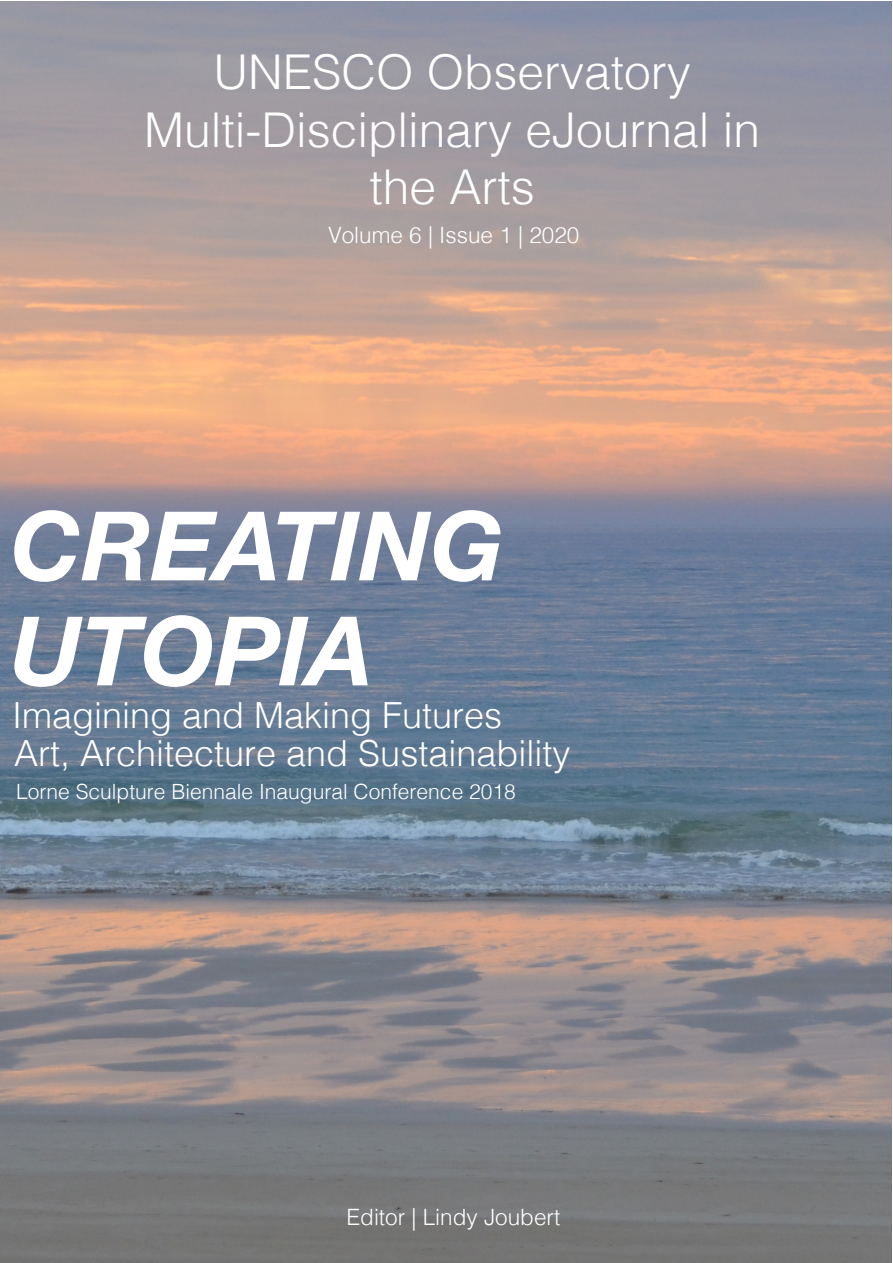
<style>
.page{position:relative;width:893px;height:1263px;background:#fff}
.page>*{position:absolute;margin:0;border:0;box-sizing:border-box;transform-origin:0 0}
.t1{font:italic 700 96px "Helvetica Neue";color:#fff}
.t2{font:300 48px/57.6px "Helvetica";color:#fff;text-align:center}
.t3{font:300 36px "Helvetica";color:#fff}
.t4{font:300 22.5px "Helvetica";color:#fff}
.t5{font:300 21px "Helvetica";color:#fff}
</style>
<div class="page">
<img style="left:0;top:2px;width:891px;height:1261px">
<p class="t2" style="left:213px;top:40px;width:479px">UNESCO Observatory</p>
<p class="t2" style="left:144px;top:98px;width:618px">Multi-Disciplinary eJournal in the Arts</p>
<p class="t4" style="left:328px;top:216px;width:253px">Volume 6 | Issue 1 | 2020</p>
<p class="t1" style="left:11px;top:471px;width:494px">CREATING</p>
<p class="t1" style="left:11px;top:576px;width:364px">UTOPIA</p>
<p class="t3" style="left:12px;top:685px;width:492px">Imagining and Making Futures</p>
<p class="t3" style="left:14px;top:722px;width:558px">Art, Architecture and Sustainability</p>
<p class="t5" style="left:16px;top:774px;width:501px">Lorne Sculpture Biennale Inaugural Conference 2018</p>
<p class="t4" style="left:346px;top:1198px;width:215px">Editor | Lindy Joubert</p>
</div>
